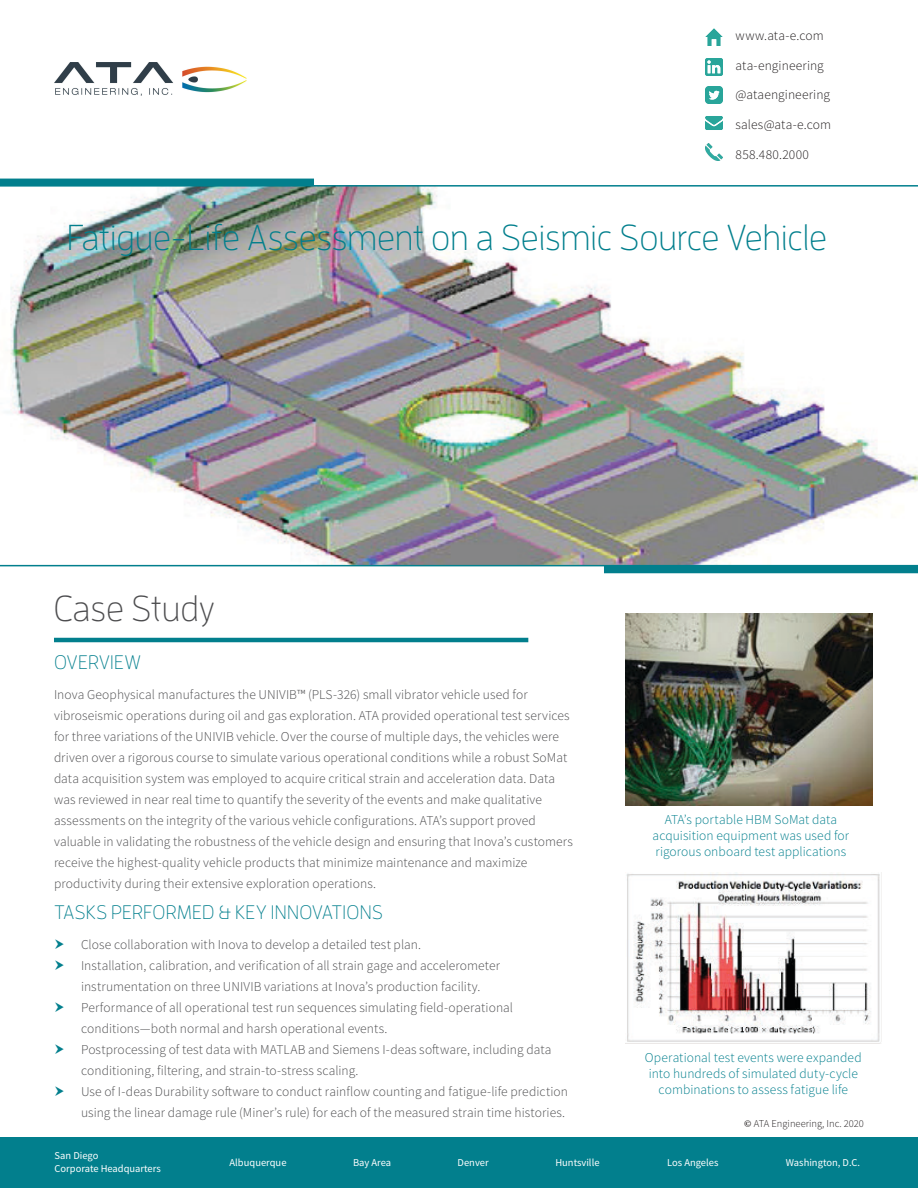
<style>
.page{position:relative;width:918px;height:1188px;background:#fff}
.page>*{position:absolute;margin:0;border:0;box-sizing:border-box;transform-origin:0 0}
.t1{font:300 36px "Enzo OT";letter-spacing:-.01em;color:#027f8d}
.t2{font:300 36px "Enzo OT";color:#4d4d4f}
.t3{font:300 19.5px "Enzo OT";letter-spacing:.015em;color:#027f8d}
.t4{font:300 13.5px/21px "Source Sans Pro";letter-spacing:.005em;color:#4d4d4f}
.t5{font:300 13.5px/16.2px "Source Sans Pro";letter-spacing:.005em;color:#027f8d;text-align:center}
.t6{font:300 13.5px "Source Sans Pro";letter-spacing:.01em;color:#231f20}
.t7{font:10.5px "Source Sans Pro";color:#fff}
.t8{font:300 10.5px "Source Sans Pro";color:#231f20}
.s1{font-family:"Minion Pro";font-weight:600}
</style>
<div class="page">
<img style="left:0;top:185px;width:918px;height:381px">
<img style="left:626px;top:614px;width:247px;height:191px">
<img style="left:626px;top:873px;width:255px;height:171px">
<hr style="left:54px;top:638px;width:474px;height:4px;background:#027f8d">
<div style="left:604px;top:566px;width:314px;height:7px;background:#027f8d"></div>
<div style="left:0;top:1137px;width:918px;height:51px;background:#027f8d"></div>
<div style="left:0;top:179px;width:314px;height:7px;background:#027f8d"></div>
<img style="left:706px;top:86px;width:17px;height:17px">
<img style="left:706px;top:58px;width:17px;height:17px">
<img style="left:706px;top:116px;width:17px;height:14px">
<img style="left:706px;top:29px;width:17px;height:17px">
<img style="left:55px;top:62px;width:191px;height:33px">
<img style="left:706px;top:144px;width:17px;height:17px">
<p class="t6" style="left:736px;top:27px;width:90px">www.ata-e.com</p>
<p class="t6" style="left:736px;top:57px;width:90px">ata-engineering</p>
<p class="t6" style="left:736px;top:87px;width:96px">@ataengineering</p>
<p class="t6" style="left:736px;top:116px;width:97px">sales@ata-e.com</p>
<p class="t6" style="left:736px;top:146px;width:75px">858.480.2000</p>
<p class="t1" style="left:67px;top:216px;width:762px">Fatigue-Life Assessment on a Seismic Source Vehicle</p>
<p class="t2" style="left:54px;top:587px;width:163px">Case Study</p>
<p class="t3" style="left:54px;top:651px;width:88px">OVERVIEW</p>
<p class="t4" style="left:54px;top:684px;width:521px">Inova Geophysical manufactures the UNIVIB™ (PLS-326) small vibrator vehicle used for vibroseismic operations during oil and gas exploration. ATA provided operational test services for three variations of the UNIVIB vehicle. Over the course of multiple days, the vehicles were driven over a rigorous course to simulate various operational conditions while a robust SoMat data acquisition system was employed to acquire critical strain and acceleration data. Data was reviewed in near real time to quantify the severity of the events and make qualitative assessments on the integrity of the various vehicle configurations. ATA’s support proved valuable in validating the robustness of the vehicle design and ensuring that Inova’s customers receive the highest-quality vehicle products that minimize maintenance and maximize productivity during their extensive exploration operations.</p>
<p class="t3" style="left:54px;top:901px;width:330px">TASKS PERFORMED &amp; KEY INNOVATIONS</p>
<p class="t4" style="left:81px;top:934px;width:342px">Close collaboration with Inova to develop a detailed test plan.</p>
<p class="t4" style="left:81px;top:955px;width:421px">Installation, calibration, and verification of all strain gage and accelerometer instrumentation on three UNIVIB variations at Inova’s production facility.</p>
<p class="t4" style="left:81px;top:997px;width:434px">Performance of all operational test run sequences simulating field-operational conditions—both normal and harsh operational events.</p>
<p class="t4" style="left:81px;top:1039px;width:472px">Postprocessing of test data with MATLAB and Siemens I-deas software, including data conditioning, filtering, and strain-to-stress scaling.</p>
<p class="t4" style="left:81px;top:1081px;width:489px">Use of I-deas Durability software to conduct rainflow counting and fatigue-life prediction using the linear damage rule (Miner’s rule) for each of the measured strain time histories.</p>
<p class="t5" style="left:653px;top:811px;width:198px">ATA’s portable HBM SoMat data acquisition equipment was used for rigorous onboard test applications</p>
<p class="t5" style="left:645px;top:1049px;width:218px">Operational test events were expanded into hundreds of simulated duty-cycle combinations to assess fatigue life</p>
<p class="t8" style="left:744px;top:1117px;width:121px"><span class="s1">©</span> ATA Engineering, Inc. 2020</p>
<p class="t7" style="left:55px;top:1149px;width:45px">San Diego</p>
<p class="t7" style="left:55px;top:1162px;width:108px">Corporate Headquarters</p>
<p class="t7" style="left:230px;top:1156px;width:58px">Albuquerque</p>
<p class="t7" style="left:353px;top:1156px;width:40px">Bay Area</p>
<p class="t7" style="left:458px;top:1156px;width:33px">Denver</p>
<p class="t7" style="left:555px;top:1156px;width:46px">Huntsville</p>
<p class="t7" style="left:667px;top:1156px;width:53px">Los Angeles</p>
<p class="t7" style="left:786px;top:1156px;width:76px">Washington, D.C.</p>
</div>
